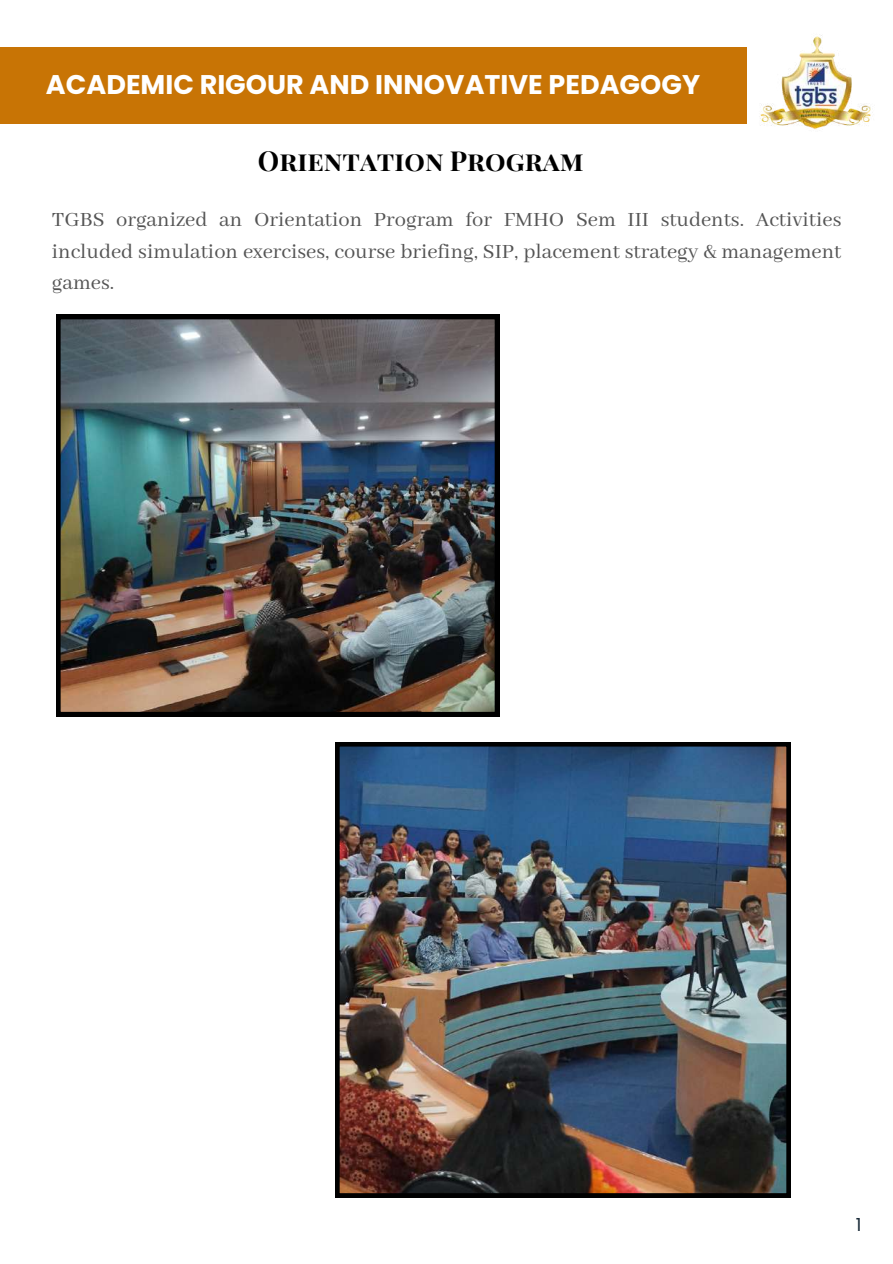
<style>
.page{position:relative;width:893px;height:1264px;background:#fff}
.page>*{position:absolute;margin:0;border:0;box-sizing:border-box;transform-origin:0 0}
.t1{font:700 27px "Poppins";color:#fff}
.t2{font:700 27px "Playfair Display SC";color:#000}
.t3{font:22.5px/31.5px "Abhaya Libre";color:#545454;text-align:justify}
.t4{font:18px "Poppins";color:#1c2d3a}
</style>
<div class="page">
<div style="left:0;top:48px;width:746px;height:76px;background:#c87405"></div>
<img style="left:56px;top:315px;width:443px;height:401px">
<img style="left:335px;top:742px;width:455px;height:455px">
<img style="left:760px;top:35px;width:111px;height:95px">
<p class="t1" style="left:46px;top:65px;width:655px">ACADEMIC RIGOUR AND INNOVATIVE PEDAGOGY</p>
<p class="t2" style="left:258px;top:142px;width:327px">Orientation Program</p>
<p class="t3" style="left:52px;top:205px;width:791px">TGBS organized an Orientation Program for FMHO Sem III students. Activities included simulation exercises, course briefing, SIP, placement strategy &amp; management games.</p>
<p class="t4" style="left:855px;top:1211px;width:7px">1</p>
</div>
